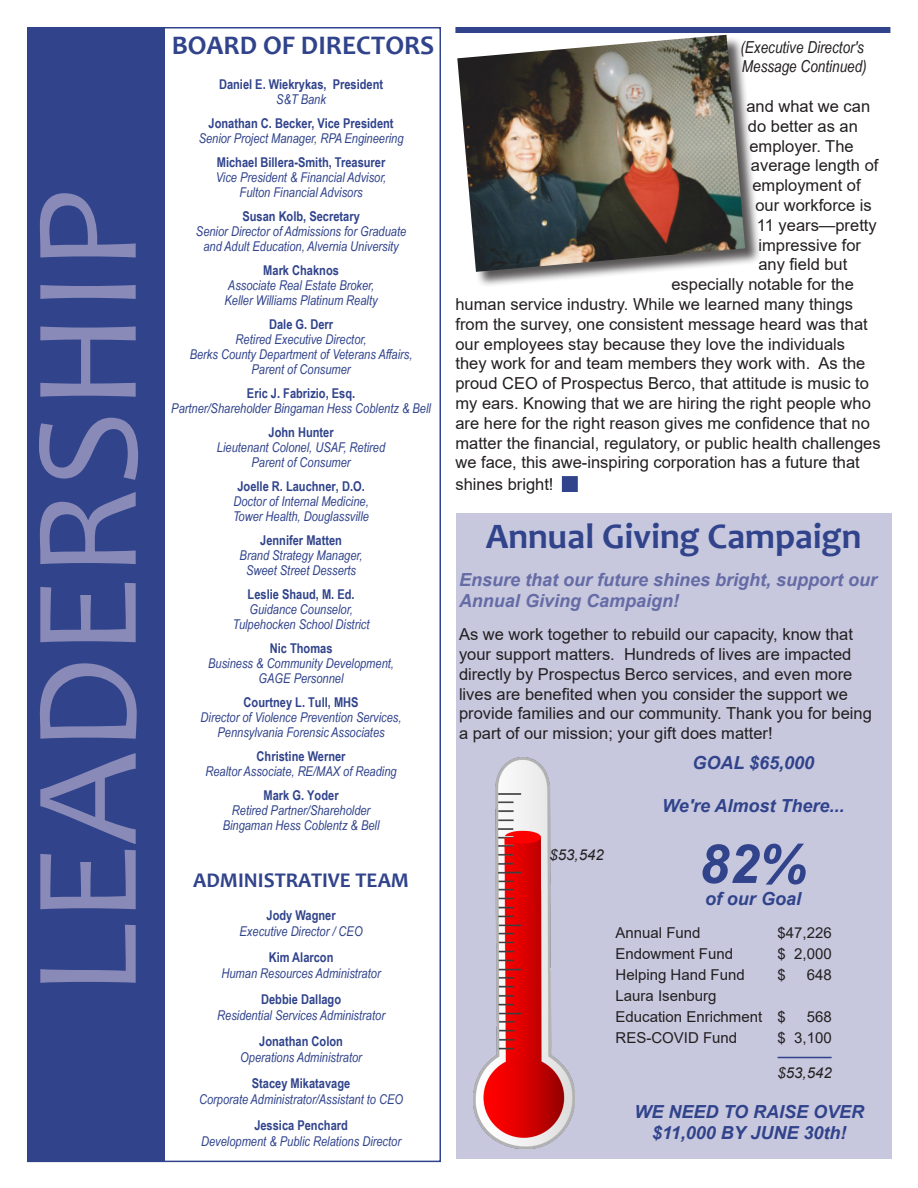
<style>
.page{position:relative;width:918px;height:1188px;background:#fff}
.page>*{position:absolute;margin:0;border:0;box-sizing:border-box;transform-origin:0 0}
.t1{font:150px "Candara";color:#898ab8}
.t2{font:italic 700 54px "Arial";color:#30438b}
.t3{font:700 36px "Candara";color:#30438b}
.t4{font:700 27px "Candara";color:#30438b}
.t5{font:700 21px "Candara";color:#30438b}
.t6{font:italic 700 18px/21.6px "Arial";color:#30438b;text-align:center}
.t7{font:italic 700 18px/21.6px "Arial";color:#656ba5}
.t8{font:16.5px/19.8px "Arial";color:#231f20}
.t9{font:italic 16.5px/19.8px "Arial Narrow";color:#231f20}
.t10{font:15px/21px "Arial";color:#231f20}
.t11{font:italic 15px "Arial";color:#231f20}
.t12{font:italic 13.5px/15px "Arial Narrow";color:#30438b;text-align:center}
.t13{font:700 13.5px/15px "Arial Narrow";color:#30438b;text-align:center}
.s1{font-weight:400;font-style:italic}
.s2{font-weight:700;font-style:normal}
</style>
<div class="page">
<div style="left:27px;top:27px;width:138px;height:1134px;background:#30438b"></div>
<div style="left:562px;top:476px;width:16px;height:16px;background:#30438b;border:2px solid #30438b"></div>
<div style="left:458px;top:35px;width:303px;height:253px;background:#231f20;opacity:.75"></div>
<img style="left:457px;top:35px;width:288px;height:237px">
<div style="left:456px;top:513px;width:436px;height:646px;background:#c7c7de"></div>
<img style="left:473px;top:758px;width:102px;height:391px">
<hr style="left:778px;top:1057px;width:54px;height:1px;background:#30438b">
<div style="left:455px;top:27px;width:435px;height:6px;background:#30438b"></div>
<p class="t1" style="left:-7px;top:997px;width:810px;rotate:-90deg">LEADERSHIP</p>
<p class="t4" style="left:172px;top:28px;width:264px">BOARD OF DIRECTORS</p>
<p class="t13" style="left:219px;top:76px;width:166px">Daniel E. Wiekrykas, President<br><span class="s1">S&amp;T Bank</span></p>
<p class="t12" style="left:199px;top:115px;width:206px"><span class="s2">Jonathan C. Becker, Vice President<br></span>Senior Project Manager, RPA Engineering</p>
<p class="t12" style="left:216px;top:154px;width:172px"><span class="s2">Michael Billera-Smith, Treasurer<br></span>Vice President &amp; Financial Advisor,<br>Fulton Financial Advisors</p>
<p class="t12" style="left:196px;top:208px;width:212px"><span class="s2">Susan Kolb, Secretary<br></span>Senior Director of Admissions for Graduate and Adult Education, Alvernia University</p>
<p class="t12" style="left:225px;top:262px;width:155px"><span class="s2">Mark Chaknos<br></span>Associate Real Estate Broker,<br>Keller Williams Platinum Realty</p>
<p class="t12" style="left:190px;top:316px;width:224px"><span class="s2">Dale G. Derr<br></span>Retired Executive Director,<br>Berks County Department of Veterans Affairs,<br>Parent of Consumer</p>
<p class="t12" style="left:171px;top:385px;width:261px"><span class="s2">Eric J. Fabrizio, Esq.<br></span>Partner/Shareholder Bingaman Hess Coblentz &amp; Bell</p>
<p class="t12" style="left:217px;top:424px;width:170px"><span class="s2">John Hunter<br></span>Lieutenant Colonel, USAF, Retired<br>Parent of Consumer</p>
<p class="t12" style="left:233px;top:478px;width:137px"><span class="s2">Joelle R. Lauchner, D.O.<br></span>Doctor of Internal Medicine,<br>Tower Health, Douglassville</p>
<p class="t12" style="left:240px;top:532px;width:124px"><span class="s2">Jennifer Matten<br></span>Brand Strategy Manager,<br>Sweet Street Desserts</p>
<p class="t12" style="left:233px;top:586px;width:138px"><span class="s2">Leslie Shaud, M. Ed.<br></span>Guidance Counselor,<br>Tulpehocken School District</p>
<p class="t12" style="left:208px;top:640px;width:187px"><span class="s2">Nic Thomas<br></span>Business &amp; Community Development,<br>GAGE Personnel</p>
<p class="t12" style="left:201px;top:694px;width:202px"><span class="s2">Courtney L. Tull, MHS<br></span>Director of Violence Prevention Services,<br>Pennsylvania Forensic Associates</p>
<p class="t12" style="left:206px;top:748px;width:193px"><span class="s2">Christine Werner<br></span>Realtor Associate, RE/MAX of Reading</p>
<p class="t12" style="left:223px;top:787px;width:158px"><span class="s2">Mark G. Yoder<br></span>Retired Partner/Shareholder<br>Bingaman Hess Coblentz &amp; Bell</p>
<p class="t5" style="left:193px;top:867px;width:217px">ADMINISTRATIVE TEAM</p>
<p class="t12" style="left:240px;top:907px;width:125px;line-height:16.5px"><span class="s2">Jody Wagner<br></span>Executive Director / CEO</p>
<p class="t12" style="left:222px;top:949px;width:161px;line-height:16.5px"><span class="s2">Kim Alarcon<br></span>Human Resources Administrator</p>
<p class="t12" style="left:217px;top:991px;width:169px;line-height:16.5px"><span class="s2">Debbie Dallago<br></span>Residential Services Administrator</p>
<p class="t12" style="left:240px;top:1033px;width:123px;line-height:16.5px"><span class="s2">Jonathan Colon<br></span>Operations Administrator</p>
<p class="t12" style="left:199px;top:1075px;width:206px;line-height:16.5px"><span class="s2">Stacey Mikatavage<br></span>Corporate Administrator/Assistant to CEO</p>
<p class="t12" style="left:201px;top:1117px;width:201px;line-height:16.5px"><span class="s2">Jessica Penchard<br></span>Development &amp; Public Relations Director</p>
<p class="t9" style="left:740px;top:36px;width:128px">(Executive Director's<br>Message Continued)</p>
<p class="t8" style="left:746px;top:96px;width:125px">and what we can</p>
<p class="t8" style="left:748px;top:116px;width:112px">do better as an</p>
<p class="t8" style="left:749px;top:136px;width:106px">employer. The</p>
<p class="t8" style="left:751px;top:156px;width:129px">average length of</p>
<p class="t8" style="left:752px;top:175px;width:110px">employment of</p>
<p class="t8" style="left:755px;top:195px;width:118px">our workforce is</p>
<p class="t8" style="left:757px;top:215px;width:121px">11 years—pretty</p>
<p class="t8" style="left:758px;top:235px;width:104px">impressive for</p>
<p class="t8" style="left:758px;top:255px;width:90px">any field but</p>
<p class="t8" style="left:671px;top:274px;width:184px">especially notable for the</p>
<p class="t8" style="left:455px;top:294px;width:399px">human service industry. While we learned many things</p>
<p class="t8" style="left:455px;top:314px;width:414px">from the survey, one consistent message heard was that</p>
<p class="t8" style="left:455px;top:334px;width:391px">our employees stay because they love the individuals</p>
<p class="t8" style="left:455px;top:354px;width:411px">they work for and team members they work with. As the</p>
<p class="t8" style="left:455px;top:373px;width:415px">proud CEO of Prospectus Berco, that attitude is music to</p>
<p class="t8" style="left:455px;top:393px;width:417px">my ears. Knowing that we are hiring the right people who</p>
<p class="t8" style="left:455px;top:413px;width:416px">are here for the right reason gives me confidence that no</p>
<p class="t8" style="left:455px;top:433px;width:427px">matter the financial, regulatory, or public health challenges</p>
<p class="t8" style="left:455px;top:453px;width:406px">we face, this awe-inspiring corporation has a future that</p>
<p class="t8" style="left:455px;top:474px;width:100px">shines bright!</p>
<p class="t3" style="left:486px;top:514px;width:377px">Annual Giving Campaign</p>
<p class="t7" style="left:459px;top:569px;width:420px">Ensure that our future shines bright, support our<br>Annual Giving Campaign!</p>
<p class="t8" style="left:459px;top:624px;width:415px">As we work together to rebuild our capacity, know that your support matters. Hundreds of lives are impacted directly by Prospectus Berco services, and even more lives are benefited when you consider the support we provide families and our community. Thank you for being a part of our mission; your gift does matter!</p>
<p class="t6" style="left:692px;top:752px;width:123px">GOAL $65,000</p>
<p class="t6" style="left:662px;top:796px;width:184px">We're Almost There...</p>
<p class="t11" style="left:550px;top:845px;width:56px">$53,542</p>
<p class="t2" style="left:699px;top:828px;width:110px">82%</p>
<p class="t6" style="left:705px;top:888px;width:98px">of our Goal</p>
<p class="t10" style="left:616px;top:923px;width:87px">Annual Fund</p>
<p class="t10" style="left:778px;top:923px;width:56px">$47,226</p>
<p class="t10" style="left:616px;top:944px;width:119px">Endowment Fund</p>
<p class="t10" style="left:778px;top:944px;width:56px">$ 2,000</p>
<p class="t10" style="left:616px;top:965px;width:131px">Helping Hand Fund</p>
<p class="t10" style="left:778px;top:965px;width:10px">$</p>
<p class="t10" style="left:807px;top:965px;width:27px">648</p>
<p class="t10" style="left:616px;top:986px;width:172px">Laura Isenburg<br>Education Enrichment $</p>
<p class="t10" style="left:807px;top:1007px;width:27px">568</p>
<p class="t10" style="left:616px;top:1028px;width:123px">RES-COVID Fund</p>
<p class="t10" style="left:778px;top:1028px;width:56px">$ 3,100</p>
<p class="t11" style="left:778px;top:1063px;width:56px">$53,542</p>
<p class="t6" style="left:635px;top:1101px;width:231px">WE NEED TO RAISE OVER $11,000 BY JUNE 30th!</p>
</div>
